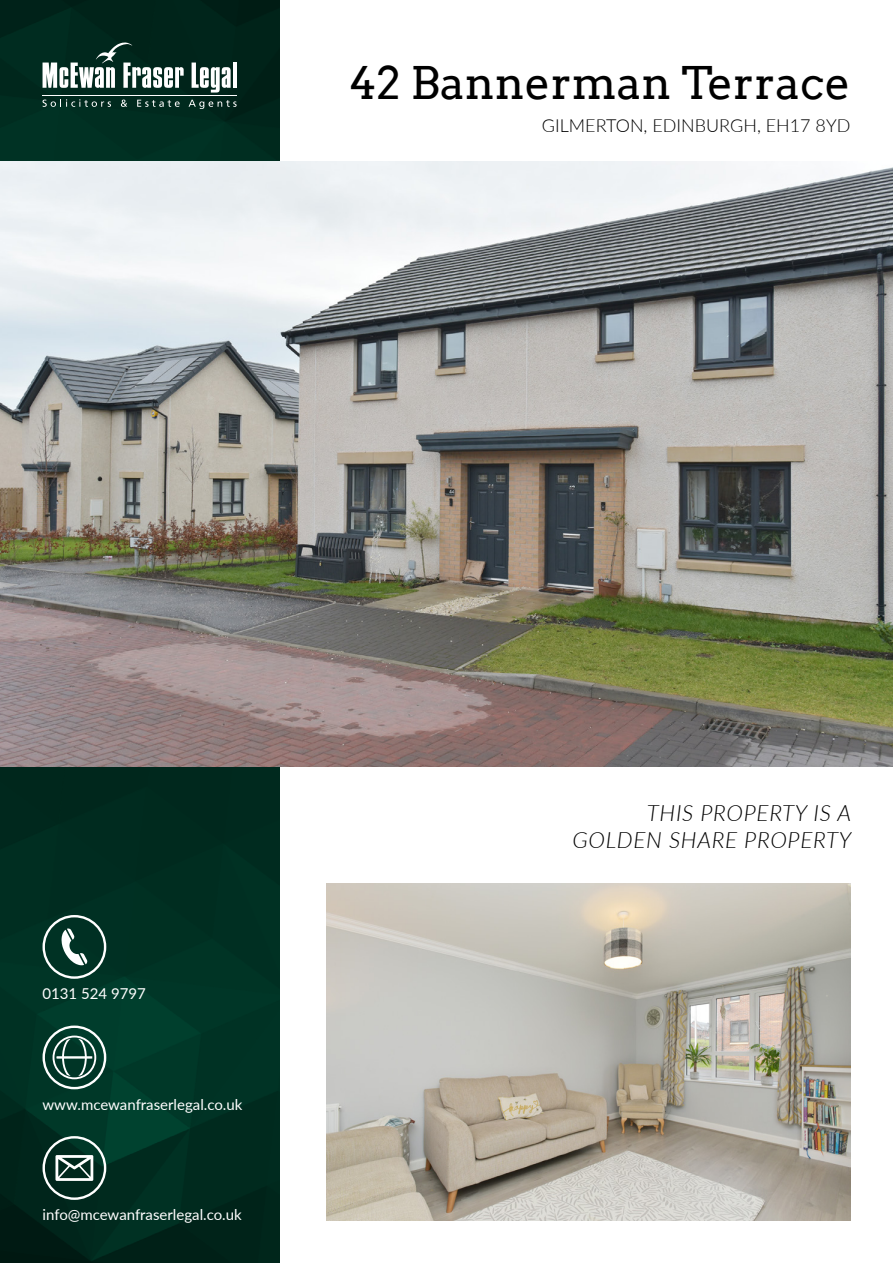
<style>
.page{position:relative;width:893px;height:1263px;background:#fff}
.page>*{position:absolute;margin:0;border:0;box-sizing:border-box;transform-origin:0 0}
.t1{font:45px "Arvo";color:#000}
.t2{font:italic 300 22.5px/27px "Lato";letter-spacing:.03em;color:#000;text-align:right}
.t3{font:300 18px "Lato";color:#000}
.t4{font:15px "Lato";color:#fff}
</style>
<div class="page">
<img style="left:0;top:0;width:279px;height:1263px">
<img style="left:0;top:162px;width:893px;height:605px">
<svg style="left:43px;top:43px;width:141px;height:45px"></svg>
<svg style="left:192px;top:63px;width:39px;height:30px"></svg>
<hr style="left:233px;top:63px;width:4px;height:25px;background:#fff">
<hr style="left:43px;top:95px;width:194px;height:1px;background:#fff">
<svg style="left:43px;top:99px;width:68px;height:8px"></svg>
<svg style="left:121px;top:100px;width:6px;height:7px"></svg>
<svg style="left:137px;top:100px;width:43px;height:7px"></svg>
<svg style="left:189px;top:100px;width:48px;height:9px"></svg>
<img style="left:326px;top:883px;width:524px;height:337px">
<svg style="left:43px;top:915px;width:63px;height:64px;background:#335a4f"></svg>
<svg style="left:43px;top:1025px;width:63px;height:64px;background:#3a6559"></svg>
<svg style="left:43px;top:1136px;width:63px;height:64px;background:#3a5b52"></svg>
<h1 class="t1" style="left:349px;top:55px;width:503px">42 Bannerman Terrace</h1>
<p class="t3" style="left:542px;top:113px;width:310px">GILMERTON, EDINBURGH, EH17 8YD</p>
<p class="t4" style="left:43px;top:983px;width:105px">0131 524 9797</p>
<p class="t4" style="left:43px;top:1094px;width:201px">www.mcewanfraserlegal.co.uk</p>
<p class="t4" style="left:43px;top:1204px;width:201px">info@mcewanfraserlegal.co.uk</p>
<h2 class="t2" style="left:572px;top:798px;width:280px">THIS PROPERTY IS A<br>GOLDEN SHARE PROPERTY</h2>
</div>
